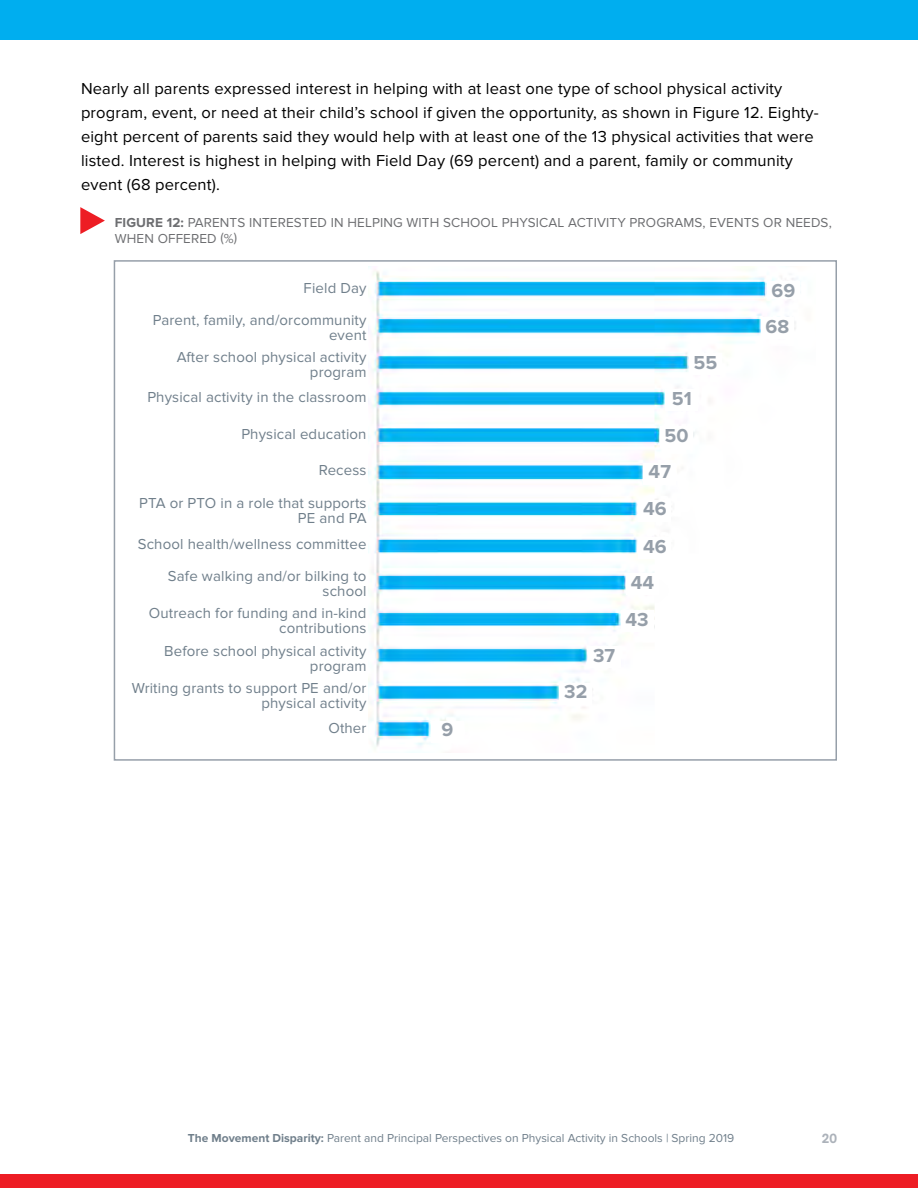
<style>
.page{position:relative;width:918px;height:1188px;background:#fff}
.page>*{position:absolute;margin:0;border:0;box-sizing:border-box;transform-origin:0 0}
.t1{font:700 19.5px/36.2px "Proxima Nova";letter-spacing:.01em;color:#969fa9;text-align:center}
.t2{font:16.5px/24px "Proxima Nova";letter-spacing:.01em;color:#000}
.t3{font:15px/15px "Proxima Nova";letter-spacing:.01em;color:#707f8b;text-align:right}
.t4{font:13.5px/16.5px "Proxima Nova";letter-spacing:.01em;color:#6d6e71}
.t5{font:500 13.5px "AG Schoolbook";color:#acb2ba}
.t6{font:12px "Proxima Nova";color:#707f8b}
.s1{font-weight:700}
</style>
<div class="page">
<div style="left:0;top:0;width:918px;height:40px;background:#00aeef"></div>
<div style="left:0;top:1174px;width:918px;height:14px;background:#ed1d24"></div>
<svg style="left:80px;top:207px;width:25px;height:27px"></svg>
<div style="left:114px;top:260px;width:723px;height:501px;border:2px solid #969fa9"></div>
<img style="left:369px;top:267px;width:427px;height:479px">
<div style="left:767px;top:281px;width:33px;height:18px;background:#fff"></div>
<div style="left:761px;top:317px;width:33px;height:22px;background:#fff"></div>
<div style="left:689px;top:354px;width:33px;height:21px;background:#fff"></div>
<div style="left:666px;top:390px;width:32px;height:21px;background:#fff"></div>
<div style="left:660px;top:426px;width:33px;height:22px;background:#fff"></div>
<div style="left:644px;top:463px;width:32px;height:21px;background:#fff"></div>
<div style="left:639px;top:500px;width:32px;height:21px;background:#fff"></div>
<div style="left:639px;top:537px;width:32px;height:22px;background:#fff"></div>
<div style="left:626px;top:573px;width:33px;height:22px;background:#fff"></div>
<div style="left:621px;top:611px;width:32px;height:21px;background:#fff"></div>
<div style="left:588px;top:646px;width:32px;height:22px;background:#fff"></div>
<div style="left:560px;top:683px;width:32px;height:22px;background:#fff"></div>
<div style="left:431px;top:721px;width:33px;height:22px;background:#fff"></div>
<p class="t2" style="left:81px;top:77px;width:739px">Nearly all parents expressed interest in helping with at least one type of school physical activity program, event, or need at their child’s school if given the opportunity, as shown in Figure 12. Eighty&shy;eight percent of parents said they would help with at least one of the 13 physical activities that were listed. Interest is highest in helping with Field Day (69 percent) and a parent, family or community event (68 percent).</p>
<p class="t4" style="left:115px;top:214px;width:719px"><span class="s1">FIGURE 12:</span> PARENTS INTERESTED IN HELPING WITH SCHOOL PHYSICAL ACTIVITY PROGRAMS, EVENTS OR NEEDS,<br>WHEN OFFERED (%)</p>
<p class="t3" style="left:153px;top:272px;width:215px;line-height:32.2px">Field Day<br>Parent, family, and/orcommunity</p>
<p class="t3" style="left:177px;top:325px;width:191px;line-height:21.8px">event<br>After school physical activity</p>
<p class="t3" style="left:147px;top:360px;width:221px;line-height:24.8px">program<br>Physical activity in the classroom</p>
<p class="t3" style="left:241px;top:426px;width:127px">Physical education</p>
<p class="t3" style="left:139px;top:455px;width:229px;line-height:32.2px">Recess<br>PTA or PTO in a role that supports</p>
<p class="t3" style="left:138px;top:505px;width:230px;line-height:26.2px">PE and PA<br>School health/wellness committee</p>
<p class="t3" style="left:168px;top:569px;width:200px">Safe walking and/or bilking to school</p>
<p class="t3" style="left:149px;top:606px;width:219px">Outreach for funding and in-kind contributions</p>
<p class="t3" style="left:164px;top:644px;width:204px">Before school physical activity program</p>
<p class="t3" style="left:132px;top:681px;width:236px">Writing grants to support PE and/or physical activity</p>
<p class="t3" style="left:328px;top:720px;width:40px">Other</p>
<p class="t1" style="left:766px;top:272px;width:31px">69<br>68</p>
<p class="t1" style="left:693px;top:345px;width:25px">55</p>
<p class="t1" style="left:672px;top:381px;width:22px">51</p>
<p class="t1" style="left:664px;top:418px;width:26px">50</p>
<p class="t1" style="left:649px;top:454px;width:24px">47</p>
<p class="t1" style="left:643px;top:491px;width:25px">46</p>
<p class="t1" style="left:643px;top:528px;width:25px">46</p>
<p class="t1" style="left:631px;top:565px;width:25px">44</p>
<p class="t1" style="left:625px;top:602px;width:25px">43</p>
<p class="t1" style="left:593px;top:637px;width:24px">37</p>
<p class="t1" style="left:564px;top:674px;width:25px">32</p>
<p class="t1" style="left:442px;top:712px;width:13px">9</p>
<p class="t6" style="left:188px;top:1131px;width:548px"><span class="s1">The Movement Disparity:</span> Parent and Principal Perspectives on Physical Activity in Schools | Spring 2019</p>
<p class="t5" style="left:822px;top:1130px;width:17px">20</p>
</div>
